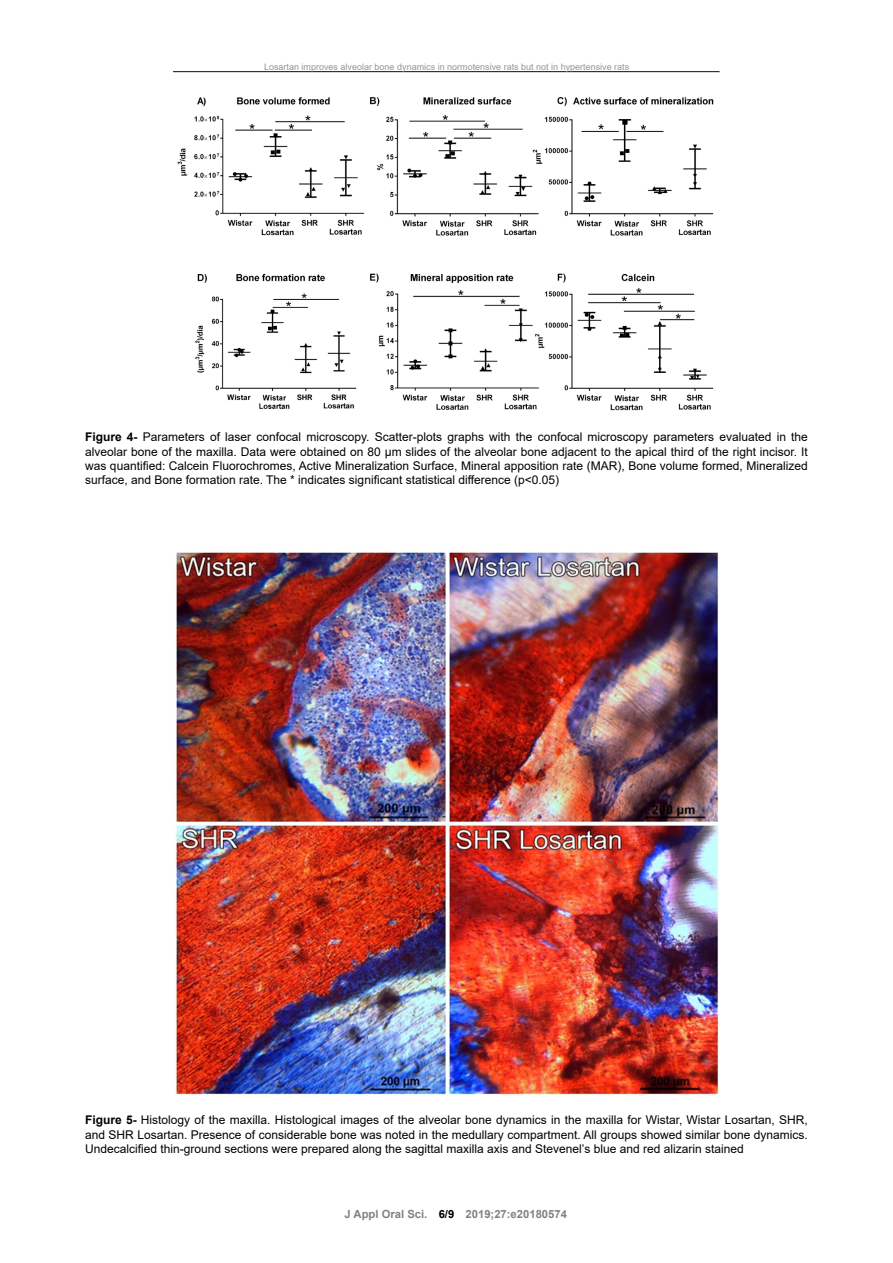
<style>
.page{position:relative;width:893px;height:1263px;background:#fff}
.page>*{position:absolute;margin:0;border:0;box-sizing:border-box;transform-origin:0 0}
.t1{font:12px/14.4px "Arial";color:#000;text-align:justify}
.t2{font:700 11.25px "Arial";color:#808285}
.t3{font:9px "Arial";color:#939598}
.s1{font-weight:700}
.s2{color:#000}
</style>
<div class="page">
<hr style="left:173px;top:71px;width:547px;height:1px;background:#00110d">
<img style="left:177px;top:97px;width:537px;height:314px">
<img style="left:176px;top:552px;width:543px;height:543px">
<p class="t3" style="left:264px;top:60px;width:367px">Losartan improves alveolar bone dynamics in normotensive rats but not in hypertensive rats</p>
<p class="t1" style="left:85px;top:430px;width:724px"><span class="s1">Figure 4-</span> Parameters of laser confocal microscopy. Scatter-plots graphs with the confocal microscopy parameters evaluated in the alveolar bone of the maxilla. Data were obtained on 80 μm slides of the alveolar bone adjacent to the apical third of the right incisor. It was quantified: Calcein Fluorochromes, Active Mineralization Surface, Mineral apposition rate (MAR), Bone volume formed, Mineralized surface, and Bone formation rate. The * indicates significant statistical difference (p&lt;0.05)</p>
<p class="t1" style="left:85px;top:1112px;width:724px"><span class="s1">Figure 5-</span> Histology of the maxilla. Histological images of the alveolar bone dynamics in the maxilla for Wistar, Wistar Losartan, SHR, and SHR Losartan. Presence of considerable bone was noted in the medullary compartment. All groups showed similar bone dynamics.<br>Undecalcified thin-ground sections were prepared along the sagittal maxilla axis and Stevenel’s blue and red alizarin stained</p>
<p class="t2" style="left:345px;top:1206px;width:224px">J Appl Oral Sci. <span class="s2">6/9</span> 2019;27:e20180574</p>
</div>
